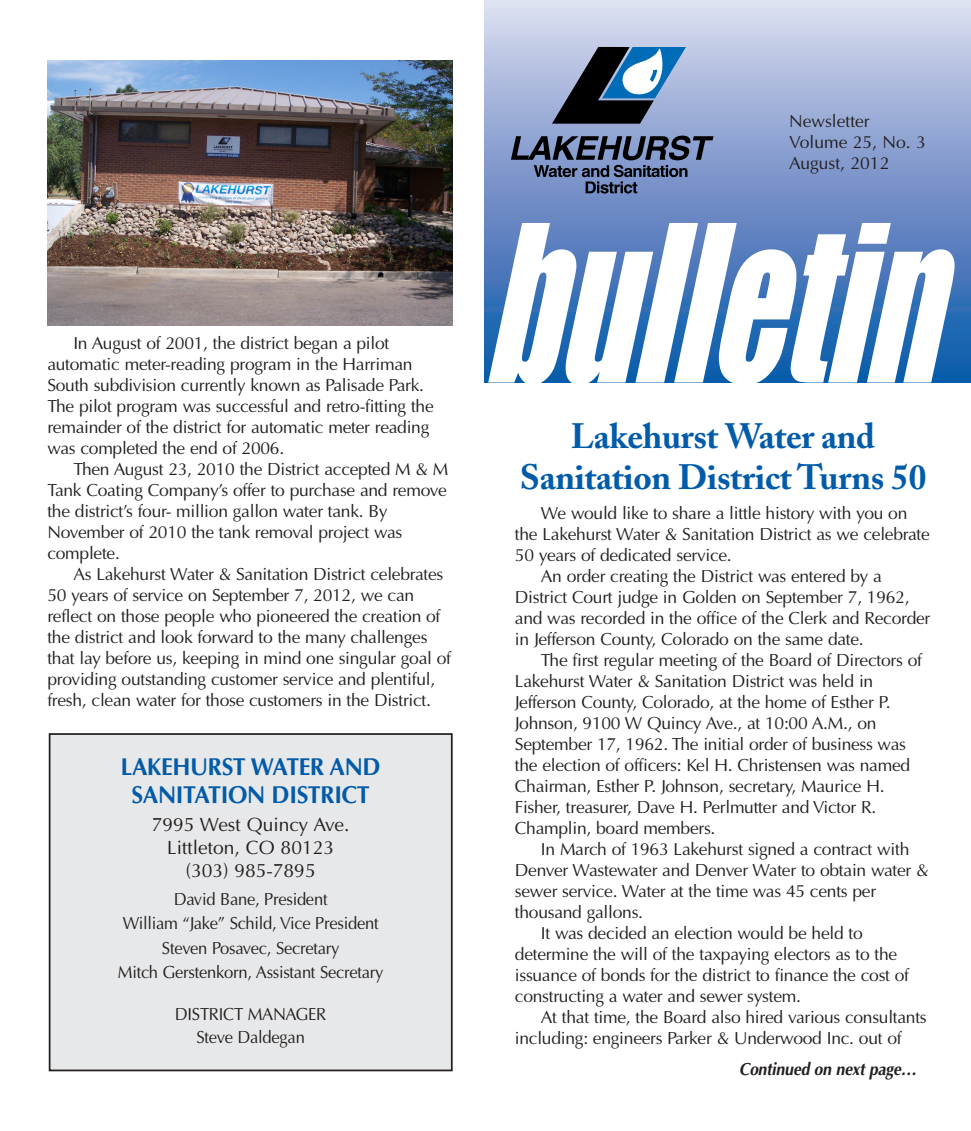
<style>
.page{position:relative;width:971px;height:1131px;background:#fff}
.page>*{position:absolute;margin:0;border:0;box-sizing:border-box;transform-origin:0 0}
.t1{font:italic 201.78px "Impact";color:#fff;scale:.7 1}
.t2{font:700 35px/41.1px "Adobe Caslon";letter-spacing:-.01em;color:#015ba9;text-align:center}
.t3{font:700 24.5px/28px "Optima";letter-spacing:-.015em;color:#015ba9;text-align:center;scale:.95 1}
.t4{font:19.25px/22.8px "Optima";color:#231f20;text-align:center}
.t5{font:17.5px/21px "Optima";letter-spacing:-.015em;color:#231f20}
.t6{font:17.5px/24.5px "Optima";letter-spacing:-.015em;color:#231f20;text-align:center;scale:.95 1}
.t7{font:italic 700 17.5px "Optima";letter-spacing:-.01em;color:#231f20;scale:.9 1}
</style>
<div class="page">
<div style="left:484px;top:0;width:487px;height:382px;background:linear-gradient(to bottom,#dfd9ee,#0953a7)"></div>
<svg style="left:511px;top:136px;width:202px;height:57px;background:#5b6b8f"></svg>
<svg style="left:552px;top:47px;width:134px;height:77px;background:#5b718a"></svg>
<div style="left:50px;top:734px;width:402px;height:336px;background:#e7e8e9"></div>
<div style="left:49px;top:733px;width:403px;height:338px;border:2px solid #231f20"></div>
<img style="left:47px;top:61px;width:405px;height:264px">
<p class="t5" style="left:47px;top:333px;width:388px;text-indent:26px">In August of 2001, the district began a pilot automatic meter-reading program in the Harriman South subdivision currently known as Palisade Park.<br>The pilot program was successful and retro-fitting the remainder of the district for automatic meter reading was completed the end of 2006.</p>
<p class="t5" style="left:47px;top:459px;width:402px;text-indent:26px">Then August 23, 2010 the District accepted M &amp; M Tank Coating Company’s offer to purchase and remove the district’s four- million gallon water tank. By November of 2010 the tank removal project was complete.</p>
<p class="t5" style="left:47px;top:564px;width:405px;text-indent:26px">As Lakehurst Water &amp; Sanitation District celebrates 50 years of service on September 7, 2012, we can reflect on those people who pioneered the creation of the district and look forward to the many challenges that lay before us, keeping in mind one singular goal of providing outstanding customer service and plentiful, fresh, clean water for those customers in the District.</p>
<h3 class="t3" style="left:121px;top:753px;width:275px">LAKEHURST WATER AND<br>SANITATION DISTRICT</h3>
<p class="t4" style="left:152px;top:813px;width:199px">7995 West Quincy Ave.<br>Littleton, CO 80123 (303) 985-7895</p>
<p class="t6" style="left:118px;top:886px;width:281px">David Bane, President<br>William “Jake” Schild, Vice President<br>Steven Posavec, Secretary<br>Mitch Gerstenkorn, Assistant Secretary</p>
<p class="t6" style="left:175px;top:1003px;width:161px;line-height:22.8px">DISTRICT MANAGER<br>Steve Daldegan</p>
<p class="t5" style="left:789px;top:110px;width:138px">Newsletter<br>Volume 25, No. 3<br>August, 2012</p>
<h1 class="t1" style="left:483px;top:179px;width:697px">bulletin</h1>
<h2 class="t2" style="left:520px;top:419px;width:408px">Lakehurst Water and<br>Sanitation District Turns 50</h2>
<p class="t5" style="left:541px;top:502px;width:368px">We would like to share a little history with you on</p>
<p class="t5" style="left:515px;top:523px;width:416px">the Lakehurst Water &amp; Sanitation District as we celebrate</p>
<p class="t5" style="left:515px;top:544px;width:218px">50 years of dedicated service.</p>
<p class="t5" style="left:541px;top:565px;width:342px">An order creating the District was entered by a</p>
<p class="t5" style="left:515px;top:586px;width:396px">District Court judge in Golden on September 7, 1962,</p>
<p class="t5" style="left:515px;top:607px;width:417px">and was recorded in the office of the Clerk and Recorder</p>
<p class="t5" style="left:515px;top:628px;width:350px">in Jefferson County, Colorado on the same date.</p>
<p class="t5" style="left:541px;top:649px;width:382px">The first regular meeting of the Board of Directors of</p>
<p class="t5" style="left:515px;top:670px;width:360px">Lakehurst Water &amp; Sanitation District was held in</p>
<p class="t5" style="left:515px;top:691px;width:377px">Jefferson County, Colorado, at the home of Esther P.</p>
<p class="t5" style="left:515px;top:712px;width:363px">Johnson, 9100 W Quincy Ave., at 10:00 A.M., on</p>
<p class="t5" style="left:515px;top:733px;width:392px">September 17, 1962. The initial order of business was</p>
<p class="t5" style="left:515px;top:754px;width:397px">the election of officers: Kel H. Christensen was named</p>
<p class="t5" style="left:515px;top:775px;width:371px">Chairman, Esther P. Johnson, secretary, Maurice H.</p>
<p class="t5" style="left:515px;top:796px;width:363px">Fisher, treasurer, Dave H. Perlmutter and Victor R.</p>
<p class="t5" style="left:515px;top:817px;width:202px">Champlin, board members.</p>
<p class="t5" style="left:541px;top:838px;width:370px">In March of 1963 Lakehurst signed a contract with</p>
<p class="t5" style="left:515px;top:859px;width:415px">Denver Wastewater and Denver Water to obtain water &amp;</p>
<p class="t5" style="left:515px;top:880px;width:363px">sewer service. Water at the time was 45 cents per</p>
<p class="t5" style="left:515px;top:901px;width:130px">thousand gallons.</p>
<p class="t5" style="left:541px;top:922px;width:323px">It was decided an election would be held to</p>
<p class="t5" style="left:515px;top:943px;width:384px">determine the will of the taxpaying electors as to the</p>
<p class="t5" style="left:515px;top:964px;width:396px">issuance of bonds for the district to finance the cost of</p>
<p class="t5" style="left:515px;top:985px;width:287px">constructing a water and sewer system.</p>
<p class="t5" style="left:541px;top:1006px;width:387px">At that time, the Board also hired various consultants</p>
<p class="t5" style="left:515px;top:1027px;width:388px">including: engineers Parker &amp; Underwood Inc. out of</p>
<p class="t7" style="left:739px;top:1058px;width:199px">Continued on next page…</p>
</div>
